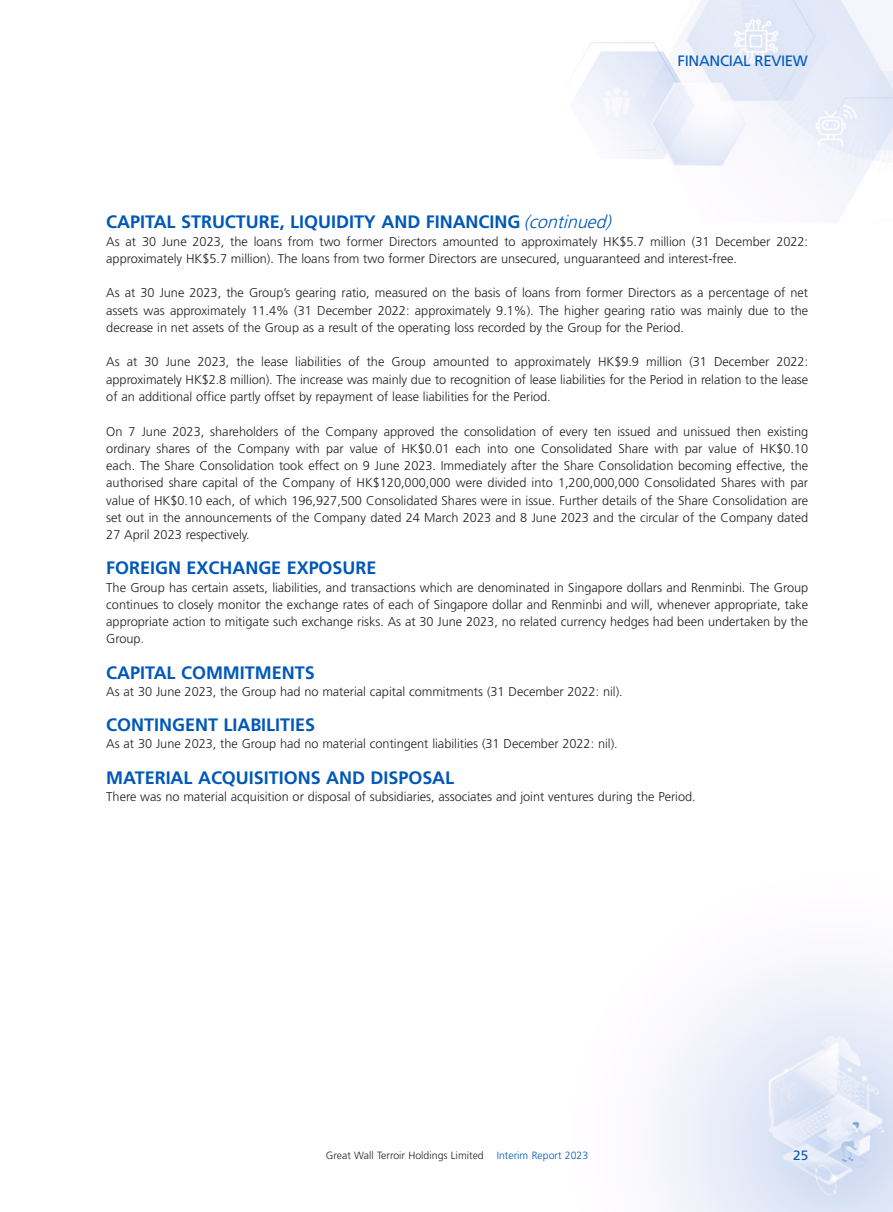
<style>
.page{position:relative;width:893px;height:1212px;background:#fff}
.page>*{position:absolute;margin:0;border:0;box-sizing:border-box;transform-origin:0 0}
.Heading_1{font:700 18px "Frutiger LT Std";color:#0058b8}
.t1{font:15px "Frutiger LT Std";letter-spacing:-.02em;color:#0058b8}
.t2{font:13.5px "Frutiger LT Std";color:#0058b8}
.Body_Text{font:300 12.75px/17.2px "Frutiger LT Std";color:#231f20;text-align:justify}
.t3{font:300 10.5px "Frutiger LT Std";letter-spacing:.005em;color:#231f20}
.s1{font-weight:300;font-style:italic}
.s2{color:#0058b8}
</style>
<div class="page">
<img style="left:577px;top:0;width:316px;height:1212px">
<p class="t1" style="left:677px;top:52px;width:132px">FINANCIAL REVIEW</p>
<p class="Heading_1" style="left:106px;top:212px;width:511px">CAPITAL STRUCTURE, LIQUIDITY AND FINANCING <span class="s1">(continued)</span></p>
<p class="Body_Text" style="left:106px;top:233px;width:703px">As at 30 June 2023, the loans from two former Directors amounted to approximately HK$5.7 million (31 December 2022: approximately HK$5.7 million). The loans from two former Directors are unsecured, unguaranteed and interest-free.</p>
<p class="Body_Text" style="left:106px;top:285px;width:703px">As at 30 June 2023, the Group’s gearing ratio, measured on the basis of loans from former Directors as a percentage of net assets was approximately 11.4% (31 December 2022: approximately 9.1%). The higher gearing ratio was mainly due to the decrease in net assets of the Group as a result of the operating loss recorded by the Group for the Period.</p>
<p class="Body_Text" style="left:106px;top:354px;width:703px">As at 30 June 2023, the lease liabilities of the Group amounted to approximately HK$9.9 million (31 December 2022: approximately HK$2.8 million). The increase was mainly due to recognition of lease liabilities for the Period in relation to the lease of an additional office partly offset by repayment of lease liabilities for the Period.</p>
<p class="Body_Text" style="left:106px;top:423px;width:703px">On 7 June 2023, shareholders of the Company approved the consolidation of every ten issued and unissued then existing ordinary shares of the Company with par value of HK$0.01 each into one Consolidated Share with par value of HK$0.10 each. The Share Consolidation took effect on 9 June 2023. Immediately after the Share Consolidation becoming effective, the authorised share capital of the Company of HK$120,000,000 were divided into 1,200,000,000 Consolidated Shares with par value of HK$0.10 each, of which 196,927,500 Consolidated Shares were in issue. Further details of the Share Consolidation are set out in the announcements of the Company dated 24 March 2023 and 8 June 2023 and the circular of the Company dated 27 April 2023 respectively.</p>
<p class="Heading_1" style="left:106px;top:557px;width:272px">FOREIGN EXCHANGE EXPOSURE</p>
<p class="Body_Text" style="left:106px;top:579px;width:703px">The Group has certain assets, liabilities, and transactions which are denominated in Singapore dollars and Renminbi. The Group continues to closely monitor the exchange rates of each of Singapore dollar and Renminbi and will, whenever appropriate, take appropriate action to mitigate such exchange risks. As at 30 June 2023, no related currency hedges had been undertaken by the Group.</p>
<p class="Heading_1" style="left:106px;top:662px;width:210px">CAPITAL COMMITMENTS</p>
<p class="Body_Text" style="left:106px;top:683px;width:518px">As at 30 June 2023, the Group had no material capital commitments (31 December 2022: nil).</p>
<p class="Heading_1" style="left:106px;top:714px;width:210px">CONTINGENT LIABILITIES</p>
<p class="Body_Text" style="left:106px;top:735px;width:513px">As at 30 June 2023, the Group had no material contingent liabilities (31 December 2022: nil).</p>
<p class="Heading_1" style="left:106px;top:767px;width:349px">MATERIAL ACQUISITIONS AND DISPOSAL</p>
<p class="Body_Text" style="left:106px;top:788px;width:591px">There was no material acquisition or disposal of subsidiaries, associates and joint ventures during the Period.</p>
<p class="t3" style="left:326px;top:1150px;width:264px">Great Wall Terroir Holdings Limited <span class="s2">Interim Report 2023</span></p>
<p class="t2" style="left:793px;top:1147px;width:17px">25</p>
</div>
